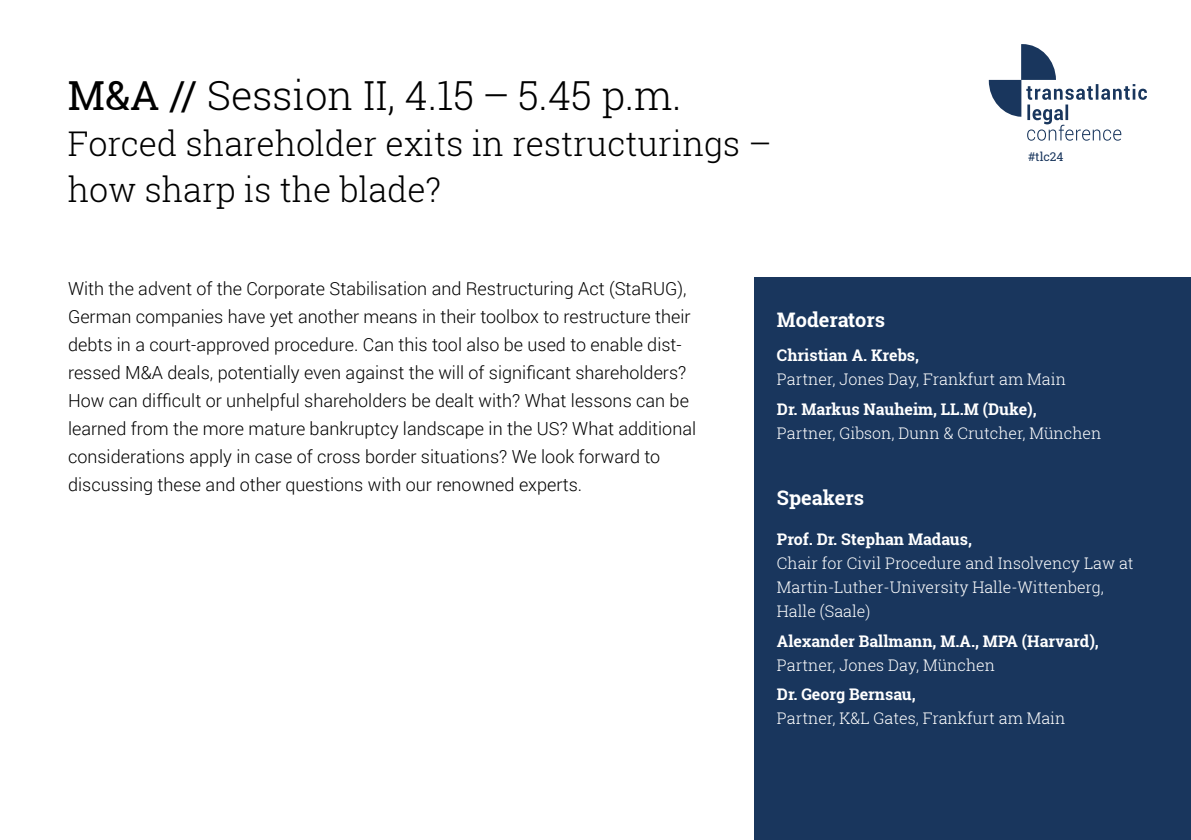
<style>
.page{position:relative;width:1191px;height:840px;background:#fff}
.page>*{position:absolute;margin:0;border:0;box-sizing:border-box;transform-origin:0 0}
.t1{font:300 40px "Roboto Slab";color:#000}
.t2{font:300 34px/46px "Roboto Slab";color:#000}
.t3{font:700 20px "Roboto Slab";color:#fff}
.t4{font:300 18px/28px "Roboto";color:#000}
.t5{font:300 16px/24px "Roboto Slab";color:#fff}
.t6{font:700 16px "Roboto Slab";color:#fff}
.t7{font:12px "Roboto Slab";color:#19365d}
.s1{font-weight:400}
</style>
<div class="page">
<div style="left:754px;top:278px;width:437px;height:561px;background:#19365d"></div>
<svg style="left:988px;top:44px;width:159px;height:97px"></svg>
<h1 class="t1" style="left:68px;top:68px;width:615px"><span class="s1">M&amp;A //</span> Session II, 4.15 – 5.45 p.m.</h1>
<h2 class="t2" style="left:68px;top:120px;width:705px">Forced shareholder exits in restructurings – how sharp is the blade?</h2>
<p class="t7" style="left:1028px;top:148px;width:37px">#tlc24</p>
<p class="t4" style="left:68px;top:274px;width:629px">With the advent of the Corporate Stabilisation and Restructuring Act (StaRUG), German companies have yet another means in their toolbox to restructure their debts in a court-approved procedure. Can this tool also be used to enable dist&shy;ressed M&amp;A deals, potentially even against the will of significant shareholders?<br>How can difficult or unhelpful shareholders be dealt with? What lessons can be learned from the more mature bankruptcy landscape in the US? What additional considerations apply in case of cross border situations? We look forward to discussing these and other questions with our renowned experts.</p>
<p class="t3" style="left:777px;top:306px;width:110px">Moderators</p>
<p class="t6" style="left:777px;top:344px;width:144px">Christian A. Krebs,</p>
<p class="t5" style="left:777px;top:367px;width:290px">Partner, Jones Day, Frankfurt am Main</p>
<p class="t6" style="left:777px;top:398px;width:261px">Dr. Markus Nauheim, LL.M (Duke),</p>
<p class="t5" style="left:777px;top:420px;width:326px">Partner, Gibson, Dunn &amp; Crutcher, München</p>
<p class="t3" style="left:777px;top:484px;width:89px">Speakers</p>
<p class="t6" style="left:777px;top:527px;width:197px">Prof. Dr. Stephan Madaus,</p>
<p class="t5" style="left:777px;top:550px;width:358px">Chair for Civil Procedure and Insolvency Law at<br>Martin-Luther-University Halle-Wittenberg,<br>Halle (Saale)</p>
<p class="t6" style="left:777px;top:629px;width:323px">Alexander Ballmann, M.A., MPA (Harvard),</p>
<p class="t5" style="left:777px;top:652px;width:220px">Partner, Jones Day, München</p>
<p class="t6" style="left:777px;top:683px;width:140px">Dr. Georg Bernsau,</p>
<p class="t5" style="left:777px;top:705px;width:290px">Partner, K&amp;L Gates, Frankfurt am Main</p>
</div>
